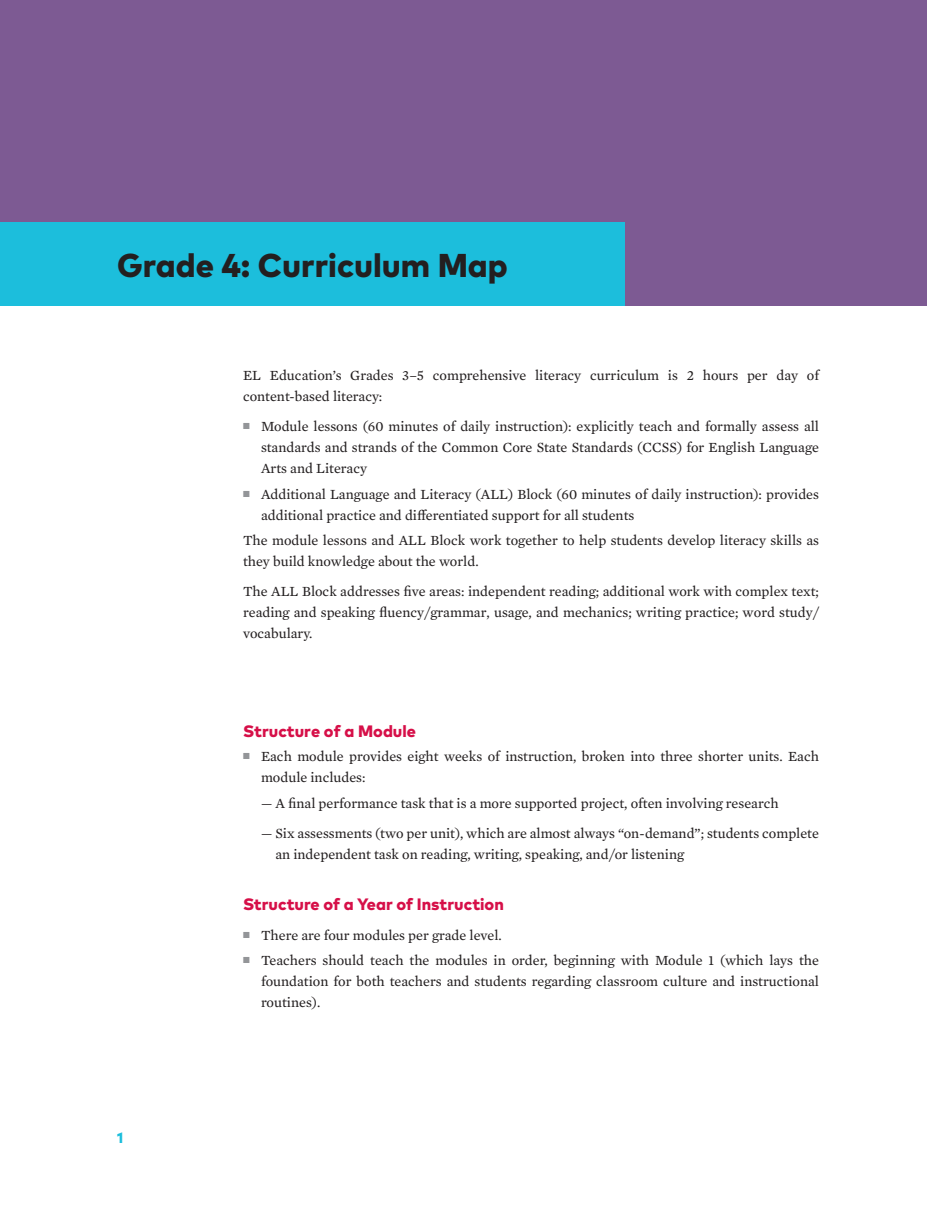
<style>
.page{position:relative;width:927px;height:1206px;background:#fff}
.page>*{position:absolute;margin:0;border:0;box-sizing:border-box;transform-origin:0 0}
.t1{font:800 33px "Mark Pro";color:#231f20}
.t2{font:800 16.5px "Mark Pro";color:#d60f48}
.t3{font:800 15px "Mark Pro";color:#1cbedc}
.t4{font:14.25px/21px "Mercury Text G2";color:#231f20}
</style>
<div class="page">
<div style="left:0;top:0;width:927px;height:306px;background:#7d5a93"></div>
<div style="left:0;top:222px;width:626px;height:84px;background:#1cbedc"></div>
<h1 class="t1" style="left:117px;top:240px;width:392px">Grade 4: Curriculum Map</h1>
<p class="t4" style="left:243px;top:364px;width:578px">EL Education’s Grades 3–5 comprehensive literacy curriculum is 2 hours per day of content-based literacy:</p>
<p class="t4" style="left:261px;top:415px;width:560px;text-align:justify;text-indent:-18px"><sup>■</sup> Module lessons (60 minutes of daily instruction): explicitly teach and formally assess all standards and strands of the Common Core State Standards (CCSS) for English Language Arts and Literacy</p>
<p class="t4" style="left:261px;top:483px;width:560px;text-indent:-18px"><sup>■</sup> Additional Language and Literacy (ALL) Block (60 minutes of daily instruction): provides additional practice and differentiated support for all students</p>
<p class="t4" style="left:243px;top:529px;width:578px">The module lessons and ALL Block work together to help students develop literacy skills as they build knowledge about the world.</p>
<p class="t4" style="left:243px;top:580px;width:578px;text-align:justify">The ALL Block addresses five areas: independent reading; additional work with complex text; reading and speaking fluency/grammar, usage, and mechanics; writing practice; word study/ vocabulary.</p>
<p class="t3" style="left:117px;top:1126px;width:8px">1</p>
<p class="t2" style="left:243px;top:719px;width:175px">Structure of a Module</p>
<p class="t4" style="left:261px;top:745px;width:560px;text-indent:-18px"><sup>■</sup> Each module provides eight weeks of instruction, broken into three shorter units. Each module includes:</p>
<p class="t4" style="left:261px;top:792px;width:519px">— A final performance task that is a more supported project, often involving research</p>
<p class="t4" style="left:275px;top:822px;width:545px;text-indent:-14px">— Six assessments (two per unit), which are almost always “on-demand”; students complete an independent task on reading, writing, speaking, and/or listening</p>
<p class="t2" style="left:243px;top:891px;width:262px">Structure of a Year of Instruction</p>
<p class="t4" style="left:243px;top:924px;width:260px"><sup>■</sup> There are four modules per grade level.</p>
<p class="t4" style="left:261px;top:949px;width:560px;text-align:justify;text-indent:-18px"><sup>■</sup> Teachers should teach the modules in order, beginning with Module 1 (which lays the foundation for both teachers and students regarding classroom culture and instructional routines).</p>
</div>
